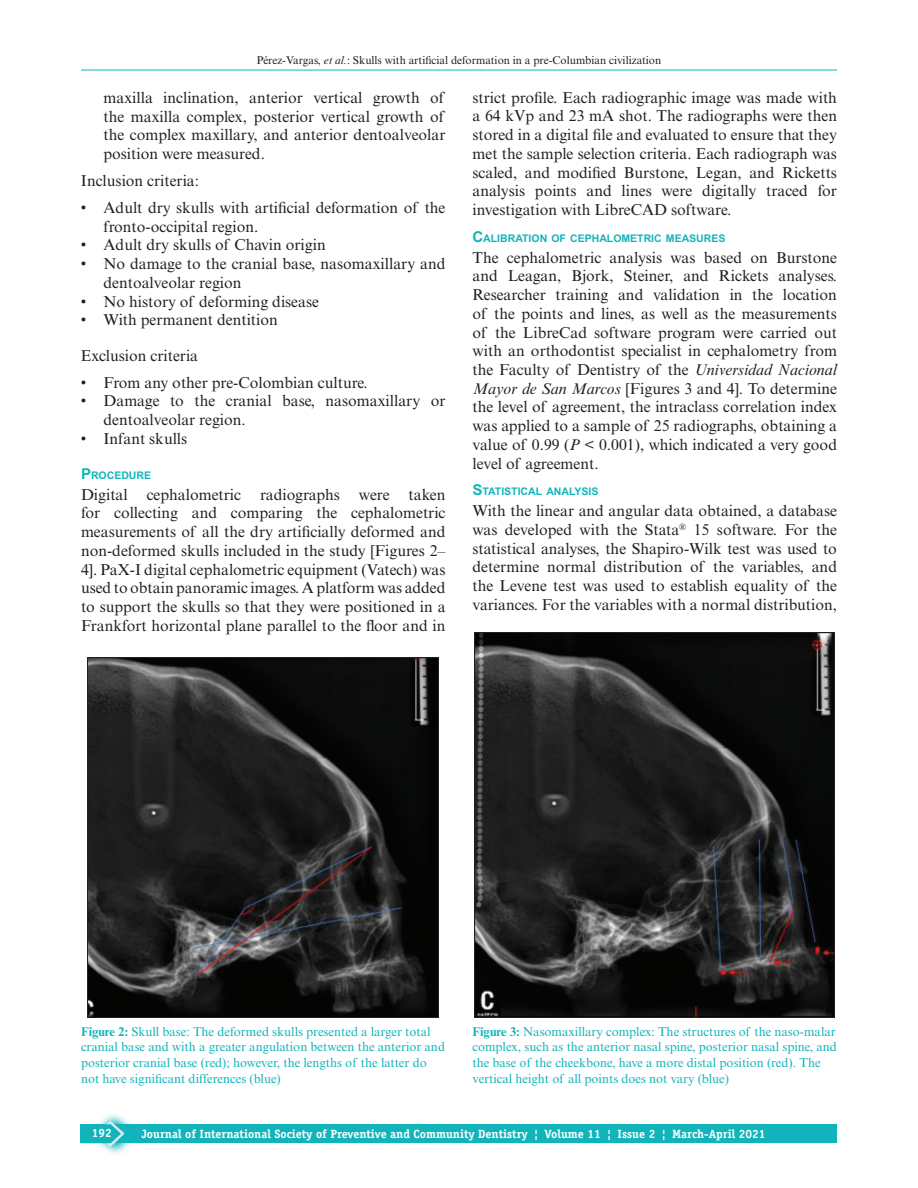
<style>
.page{position:relative;width:918px;height:1188px;background:#fff}
.page>*{position:absolute;margin:0;border:0;box-sizing:border-box;transform-origin:0 0}
.t1{font:15.75px/18.8px "Times New Roman MT Std";color:#231f20;text-align:justify}
.t2{font:12.75px/15.8px "Times New Roman MT Std";color:#11b4bb}
.t3{font:700 12px "Officina Serif Std";color:#fff}
.t4{font:11.25px "Times New Roman MT Std";color:#231f20}
.t5{font:700 10.5px "Arial MT Std";color:#11b4bb}
.s1{font-style:italic}
.s2{font-size:15px}
.s3{font-weight:700}
</style>
<div class="page">
<div style="left:81px;top:1124px;width:756px;height:19px;background:#11b4bb"></div>
<svg style="left:102px;top:1114px;width:29px;height:40px"></svg>
<svg style="left:81px;top:1120px;width:44px;height:27px"></svg>
<hr style="left:81px;top:70px;width:756px;height:1px;background:#11b4bb">
<img style="left:88px;top:658px;width:351px;height:360px">
<img style="left:475px;top:633px;width:360px;height:385px">
<p class="t4" style="left:257px;top:54px;width:406px">Pérez-Vargas, <span class="s1">et al.</span>: Skulls with artificial deformation in a pre-Columbian civilization</p>
<p class="t1" style="left:104px;top:88px;width:343px">maxilla inclination, anterior vertical growth of the maxilla complex, posterior vertical growth of the complex maxillary, and anterior dentoalveolar position were measured.</p>
<p class="t1" style="left:81px;top:171px;width:120px">Inclusion criteria:</p>
<p class="t1" style="left:104px;top:198px;width:344px;text-indent:-23px">• Adult dry skulls with artificial deformation of the fronto-occipital region.</p>
<p class="t1" style="left:81px;top:236px;width:246px">• Adult dry skulls of Chavin origin</p>
<p class="t1" style="left:104px;top:255px;width:343px;text-indent:-23px">• No damage to the cranial base, nasomaxillary and dentoalveolar region</p>
<p class="t1" style="left:81px;top:292px;width:240px">• No history of deforming disease</p>
<p class="t1" style="left:81px;top:311px;width:198px">• With permanent dentition</p>
<p class="t1" style="left:81px;top:346px;width:119px">Exclusion criteria</p>
<p class="t1" style="left:81px;top:373px;width:288px">• From any other pre-Colombian culture.</p>
<p class="t1" style="left:104px;top:392px;width:343px;text-indent:-23px">• Damage to the cranial base, nasomaxillary or dentoalveolar region.</p>
<p class="t1" style="left:81px;top:429px;width:108px">• Infant skulls</p>
<p class="t5" style="left:81px;top:469px;width:72px"><span class="s2">P</span>ROCEDURE</p>
<p class="t1" style="left:81px;top:485px;width:366px">Digital cephalometric radiographs were taken for collecting and comparing the cephalometric measurements of all the dry artificially deformed and non-deformed skulls included in the study [Figures 2– 4]. PaX-I digital cephalometric equipment (Vatech) was used to obtain panoramic images. A platform was added to support the skulls so that they were positioned in a Frankfort horizontal plane parallel to the floor and in</p>
<p class="t1" style="left:472px;top:88px;width:366px">strict profile. Each radiographic image was made with a 64 kVp and 23 mA shot. The radiographs were then stored in a digital file and evaluated to ensure that they met the sample selection criteria. Each radiograph was scaled, and modified Burstone, Legan, and Ricketts analysis points and lines were digitally traced for investigation with LibreCAD software.</p>
<p class="t5" style="left:472px;top:232px;width:254px"><span class="s2">C</span>ALIBRATION OF CEPHALOMETRIC MEASURES</p>
<p class="t1" style="left:472px;top:248px;width:366px">The cephalometric analysis was based on Burstone and Leagan, Bjork, Steiner, and Rickets analyses.<br>Researcher training and validation in the location of the points and lines, as well as the measurements of the LibreCad software program were carried out with an orthodontist specialist in cephalometry from the Faculty of Dentistry of the <span class="s1">Universidad Nacional Mayor de San Marcos</span> [Figures 3 and 4]. To determine the level of agreement, the intraclass correlation index was applied to a sample of 25 radiographs, obtaining a value of 0.99 (<span class="s1">P</span> &lt; 0.001), which indicated a very good level of agreement.</p>
<p class="t5" style="left:472px;top:485px;width:127px"><span class="s2">S</span>TATISTICAL ANALYSIS</p>
<p class="t1" style="left:472px;top:501px;width:366px">With the linear and angular data obtained, a database was developed with the Stata<sup>®</sup> 15 software. For the statistical analyses, the Shapiro-Wilk test was used to determine normal distribution of the variables, and the Levene test was used to establish equality of the variances. For the variables with a normal distribution,</p>
<p class="t2" style="left:81px;top:1024px;width:366px"><span class="s3">Figure 2:</span> Skull base: The deformed skulls presented a larger total cranial base and with a greater angulation between the anterior and posterior cranial base (red); however, the lengths of the latter do not have significant differences (blue)</p>
<p class="t2" style="left:472px;top:1024px;width:366px"><span class="s3">Figure 3:</span> Nasomaxillary complex: The structures of the naso-malar complex, such as the anterior nasal spine, posterior nasal spine, and the base of the cheekbone, have a more distal position (red). The vertical height of all points does not vary (blue)</p>
<p class="t3" style="left:92px;top:1126px;width:22px">192</p>
<p class="t3" style="left:142px;top:1126px;width:626px">Journal of International Society of Preventive and Community Dentistry ¦ Volume 11 ¦ Issue 2 ¦ March-April 2021</p>
</div>
